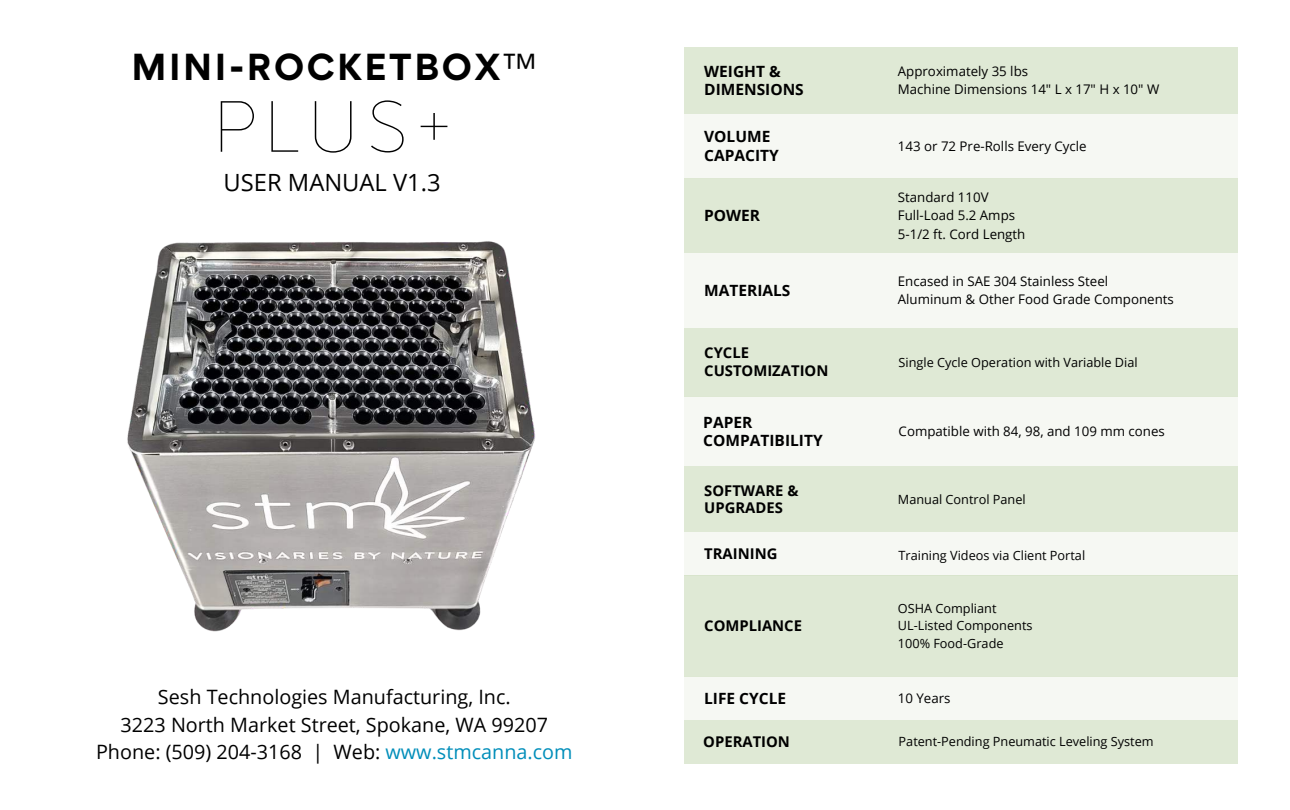
<style>
.page{position:relative;width:1290px;height:810px;background:#fff}
.page>*{position:absolute;margin:0;border:0;box-sizing:border-box;transform-origin:0 0}
.t1{font:100 74.4px "Noah";color:#000}
.t2{font:700 33.6px "Gordita";letter-spacing:.075em;color:#000}
.t3{font:23.7px "Open Sans";color:#000}
.t4{font:19.8px/27.6px "Open Sans";color:#000;text-align:center}
.t5{font:700 15.5px/18.3px "Open Sans";color:#000}
.t6{font:700 14.8px/17.5px "Open Sans";color:#000}
.t7{font:13.3px/18.4px "Open Sans";color:#000}
.t8{font:12.7px/17.6px "Open Sans";color:#000}
.s1{font-weight:400}
.s2{color:#008eba}
</style>
<div class="page">
<div style="left:684px;top:466px;width:553px;height:66px;background:#dfe9d5"></div>
<div style="left:684px;top:179px;width:553px;height:74px;background:#dfe9d5"></div>
<div style="left:684px;top:720px;width:553px;height:43px;background:#dfe9d5"></div>
<div style="left:684px;top:328px;width:553px;height:69px;background:#dfe9d5"></div>
<div style="left:684px;top:532px;width:553px;height:44px;background:#f6f8f3"></div>
<div style="left:684px;top:114px;width:553px;height:64px;background:#f6f8f3"></div>
<div style="left:684px;top:253px;width:553px;height:74px;background:#f6f8f3"></div>
<div style="left:684px;top:47px;width:553px;height:67px;background:#dfe9d5"></div>
<div style="left:684px;top:397px;width:553px;height:69px;background:#f6f8f3"></div>
<div style="left:684px;top:576px;width:553px;height:101px;background:#dfe9d5"></div>
<div style="left:684px;top:677px;width:553px;height:43px;background:#f6f8f3"></div>
<img style="left:127px;top:241px;width:408px;height:391px">
<h2 class="t2" style="left:131px;top:40px;width:407px">MINI-ROCKETBOX<span class="s1">™</span></h2>
<h1 class="t1" style="left:212px;top:81px;width:243px">PLUS+</h1>
<h3 class="t3" style="left:224px;top:166px;width:219px">USER MANUAL V1.3</h3>
<p class="t5" style="left:704px;top:61px;width:101px">WEIGHT &amp;<br>DIMENSIONS</p>
<p class="t7" style="left:898px;top:61px;width:263px">Approximately 35 lbs<br>Machine Dimensions 14" L x 17" H x 10" W</p>
<p class="t5" style="left:704px;top:127px;width:76px">VOLUME<br>CAPACITY</p>
<p class="t7" style="left:898px;top:136px;width:190px">143 or 72 Pre-Rolls Every Cycle</p>
<p class="t5" style="left:704px;top:206px;width:57px">POWER</p>
<p class="t7" style="left:898px;top:188px;width:129px">Standard 110V<br>Full-Load 5.2 Amps<br>5-1/2 ft. Cord Length</p>
<p class="t5" style="left:704px;top:281px;width:88px">MATERIALS</p>
<p class="t7" style="left:898px;top:271px;width:278px">Encased in SAE 304 Stainless Steel<br>Aluminum &amp; Other Food Grade Components</p>
<p class="t6" style="left:704px;top:344px;width:126px">CYCLE<br>CUSTOMIZATION</p>
<p class="t8" style="left:899px;top:353px;width:241px">Single Cycle Operation with Variable Dial</p>
<p class="t5" style="left:703px;top:412px;width:121px">PAPER<br>COMPATIBILITY</p>
<p class="t7" style="left:899px;top:422px;width:268px">Compatible with 84, 98, and 109 mm cones</p>
<p class="t6" style="left:704px;top:481px;width:96px">SOFTWARE &amp;<br>UPGRADES</p>
<p class="t8" style="left:898px;top:490px;width:129px">Manual Control Panel</p>
<p class="t6" style="left:704px;top:545px;width:75px">TRAINING</p>
<p class="t8" style="left:899px;top:546px;width:188px">Training Videos via Client Portal</p>
<p class="t6" style="left:704px;top:616px;width:99px">COMPLIANCE</p>
<p class="t8" style="left:898px;top:599px;width:136px">OSHA Compliant<br>UL-Listed Components<br>100% Food-Grade</p>
<h3 class="t4" style="left:158px;top:683px;width:354px">Sesh Technologies Manufacturing, Inc.</h3>
<p class="t5" style="left:704px;top:689px;width:83px">LIFE CYCLE</p>
<p class="t7" style="left:898px;top:689px;width:54px">10 Years</p>
<h3 class="t4" style="left:96px;top:710px;width:478px">3223 North Market Street, Spokane, WA 99207<br>Phone: (509) 204-3168 | Web: <span class="s2">www.stmcanna.com</span></h3>
<p class="t6" style="left:703px;top:733px;width:88px">OPERATION</p>
<p class="t8" style="left:899px;top:732px;width:257px">Patent-Pending Pneumatic Leveling System</p>
</div>
